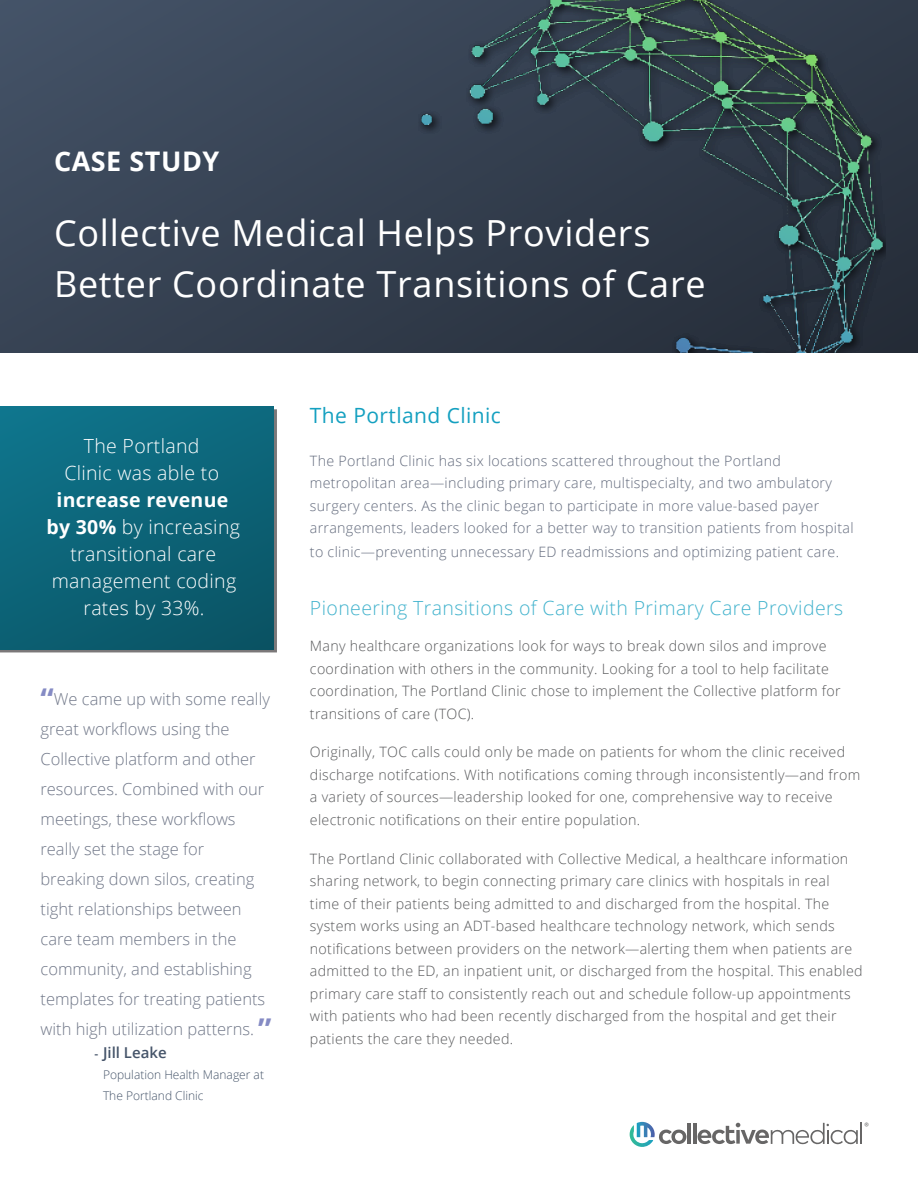
<style>
.page{position:relative;width:918px;height:1188px;background:#fff}
.page>*{position:absolute;margin:0;border:0;box-sizing:border-box;transform-origin:0 0}
.t1{font:36px "Open Sans";letter-spacing:.02em;color:#fff}
.t2{font:700 27px "Open Sans";letter-spacing:.02em;color:#fff}
.t3{font:21px "Open Sans";letter-spacing:.02em;color:#14a0c0}
.t4{font:300 19.5px/27px "Open Sans";letter-spacing:.015em;color:#fff;text-align:center}
.t5{font:300 19.5px "Open Sans";letter-spacing:.02em;color:#43b3cd}
.t6{font:300 16.5px "Open Sans";color:#707788}
.t7{font:600 15px "Open Sans";color:#455469}
.t8{font:300 14.25px/22.5px "Open Sans";letter-spacing:.02em;color:#57585a}
.t9{font:300 14.25px/22.5px "Open Sans";letter-spacing:.02em;color:#626a7c}
.t10{font:300 12px/21px "Open Sans";color:#455469}
.t11{font:8.1px "Corbel";color:#666667}
.s1{font-weight:700}
.s2{font-weight:700;font-size:30px;color:#858bc4}
.s3{font-size:12px}
</style>
<div class="page">
<hr style="left:860px;top:1123px;width:2px;height:21px;background:#676666">
<svg style="left:630px;top:1122px;width:57px;height:25px"></svg>
<hr style="left:688px;top:1123px;width:3px;height:21px;background:#676666">
<hr style="left:693px;top:1123px;width:3px;height:21px;background:#676666">
<svg style="left:698px;top:1123px;width:160px;height:21px"></svg>
<div style="left:0;top:409px;width:277px;height:243px;background:#231f20;opacity:.6"></div>
<div style="left:0;top:406px;width:273px;height:243px;background:linear-gradient(to right,#0d6b80,#0c5d70)"></div>
<svg style="left:0;top:0;width:918px;height:353px;background:#384455"></svg>
<img style="left:418px;top:0;width:468px;height:352px">
<p class="t2" style="left:54px;top:142px;width:167px">CASE STUDY</p>
<p class="t1" style="left:54px;top:209px;width:598px">Collective Medical Helps Providers</p>
<p class="t1" style="left:54px;top:260px;width:653px">Better Coordinate Transitions of Care</p>
<p class="t4" style="left:46px;top:432px;width:195px">The Portland<br>Clinic was able to <span class="s1">increase revenue by 30%</span> by increasing transitional care management coding rates by 33%.</p>
<p class="t6" style="left:40px;top:688px;width:231px"><span class="s2">“</span>We came up with some really</p>
<p class="t6" style="left:40px;top:718px;width:191px">great workflows using the</p>
<p class="t6" style="left:40px;top:748px;width:217px">Collective platform and other</p>
<p class="t6" style="left:40px;top:778px;width:225px">resources. Combined with our</p>
<p class="t6" style="left:40px;top:808px;width:197px">meetings, these workflows</p>
<p class="t6" style="left:40px;top:838px;width:165px">really set the stage for</p>
<p class="t6" style="left:40px;top:868px;width:215px">breaking down silos, creating</p>
<p class="t6" style="left:40px;top:898px;width:203px">tight relationships between</p>
<p class="t6" style="left:40px;top:928px;width:198px">care team members in the</p>
<p class="t6" style="left:40px;top:958px;width:213px">community, and establishing</p>
<p class="t6" style="left:40px;top:988px;width:226px">templates for treating patients</p>
<p class="t6" style="left:40px;top:1018px;width:233px">with high utilization patterns. <span class="s2">”</span></p>
<p class="t7" style="left:94px;top:1042px;width:74px"><span class="s3">-</span> Jill Leake</p>
<p class="t10" style="left:103px;top:1064px;width:163px">Population Health Manager at<br>The Portland Clinic</p>
<p class="t3" style="left:310px;top:401px;width:192px">The Portland Clinic</p>
<p class="t9" style="left:310px;top:449px;width:545px">The Portland Clinic has six locations scattered throughout the Portland metropolitan area—including primary care, multispecialty, and two ambulatory surgery centers. As the clinic began to participate in more value-based payer arrangements, leaders looked for a better way to transition patients from hospital</p>
<p class="t9" style="left:310px;top:541px;width:531px">to clinic—preventing unnecessary ED readmissions and optimizing patient care.</p>
<p class="t5" style="left:310px;top:595px;width:535px">Pioneering Transitions of Care with Primary Care Providers</p>
<p class="t8" style="left:310px;top:634px;width:532px">Many healthcare organizations look for ways to break down silos and improve coordination with others in the community. Looking for a tool to help facilitate coordination, The Portland Clinic chose to implement the Collective platform for transitions of care (TOC).</p>
<p class="t8" style="left:310px;top:741px;width:552px">Originally, TOC calls could only be made on patients for whom the clinic received discharge notifcations. With notifications coming through inconsistently—and from a variety of sources—leadership looked for one, comprehensive way to receive electronic notifications on their entire population.</p>
<p class="t8" style="left:310px;top:847px;width:554px">The Portland Clinic collaborated with Collective Medical, a healthcare information sharing network, to begin connecting primary care clinics with hospitals in real<br>time of their patients being admitted to and discharged from the hospital. The system works using an ADT-based healthcare technology network, which sends notifications between providers on the network—alerting them when patients are admitted to the ED, an inpatient unit, or discharged from the hospital. This enabled primary care staff to consistently reach out and schedule follow-up appointments with patients who had been recently discharged from the hospital and get their patients the care they needed.</p>
<p class="t11" style="left:864px;top:1120px;width:7px">®</p>
</div>
